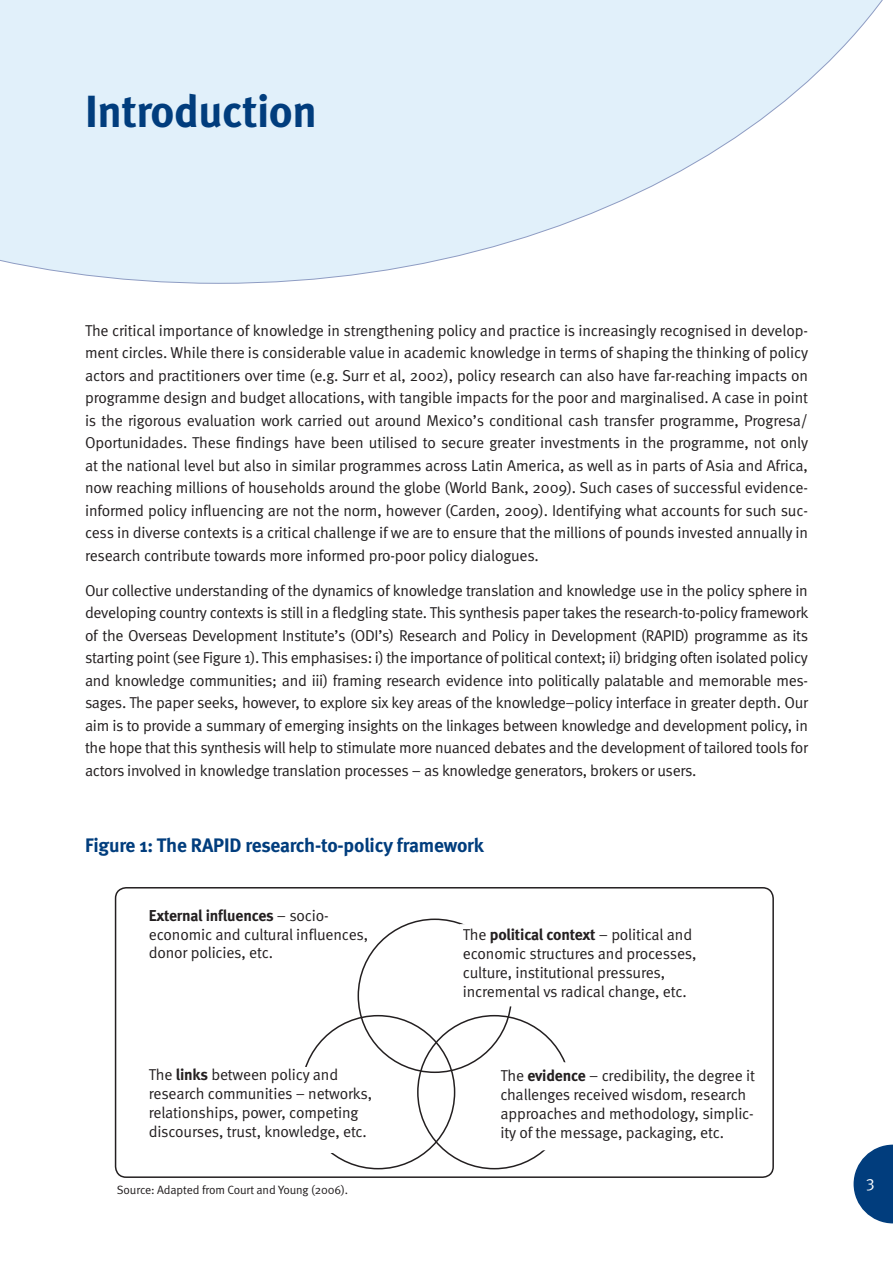
<style>
.page{position:relative;width:893px;height:1263px;background:#fff}
.page>*{position:absolute;margin:0;border:0;box-sizing:border-box;transform-origin:0 0}
.a5_Head{font:700 45px "Meta";letter-spacing:-.01em;color:#013d7d}
._5_Small_subhead{font:700 19.5px "Meta";letter-spacing:-.01em;color:#013d7d}
.t1{font:16.5px "Meta Normal Expert";color:#fff}
._1_Body_text{font:15.75px/22.5px "Meta Normal";letter-spacing:-.01em;color:#231f20}
.b2_Box_text_small{font:12px "Meta Normal";letter-spacing:-.01em;color:#231f20}
.s1{font-family:"Meta";font-weight:700}
</style>
<div class="page">
<svg style="left:854px;top:1144px;width:39px;height:79px"></svg>
<svg style="left:0;top:0;width:883px;height:284px"></svg>
<div style="left:115px;top:887px;width:659px;height:291px;border:2px solid #231f20;border-radius:11px"></div>
<p class="a5_Head" style="left:85px;top:83px;width:233px">Introduction</p>
<p class="_1_Body_text" style="left:85px;top:319px;width:725px;text-align:justify">The critical importance of knowledge in strengthening policy and practice is increasingly recognised in develop&shy;ment circles. While there is considerable value in academic knowledge in terms of shaping the thinking of policy actors and practitioners over time (e.g. Surr et al, 2002), policy research can also have far-reaching impacts on programme design and budget allocations, with tangible impacts for the poor and marginalised. A case in point is the rigorous evaluation work carried out around Mexico’s conditional cash transfer programme, Progresa/ Oportunidades. These findings have been utilised to secure greater investments in the programme, not only at the national level but also in similar programmes across Latin America, as well as in parts of Asia and Africa, now reaching millions of households around the globe (World Bank, 2009). Such cases of successful evidence&shy;informed policy influencing are not the norm, however (Carden, 2009). Identifying what accounts for such suc&shy;cess in diverse contexts is a critical challenge if we are to ensure that the millions of pounds invested annually in research contribute towards more informed pro-poor policy dialogues.</p>
<p class="_1_Body_text" style="left:85px;top:579px;width:725px;text-align:justify">Our collective understanding of the dynamics of knowledge translation and knowledge use in the policy sphere in developing country contexts is still in a fledgling state. This synthesis paper takes the research-to-policy framework of the Overseas Development Institute’s (ODI’s) Research and Policy in Development (RAPID) programme as its starting point (see Figure 1). This emphasises: i) the importance of political context; ii) bridging often isolated policy and knowledge communities; and iii) framing research evidence into politically palatable and memorable mes&shy;sages. The paper seeks, however, to explore six key areas of the knowledge–policy interface in greater depth. Our aim is to provide a summary of emerging insights on the linkages between knowledge and development policy, in the hope that this synthesis will help to stimulate more nuanced debates and the development of tailored tools for actors involved in knowledge translation processes – as knowledge generators, brokers or users.</p>
<p class="_5_Small_subhead" style="left:85px;top:833px;width:400px">Figure 1: The RAPID research-to-policy framework</p>
<p class="_1_Body_text" style="left:149px;top:905px;width:221px;line-height:18.9px"><span class="s1">External influences</span> – socio&shy;economic and cultural influences, donor policies, etc.</p>
<p class="_1_Body_text" style="left:149px;top:1065px;width:225px;line-height:18.9px">The <span class="s1">links</span> between policy and research communities – networks, relationships, power, competing discourses, trust, knowledge, etc.</p>
<p class="b2_Box_text_small" style="left:117px;top:1183px;width:233px">Source: Adapted from Court and Young (2006).</p>
<p class="_1_Body_text" style="left:463px;top:925px;width:235px;line-height:18.9px">The <span class="s1">political context</span> – political and economic structures and processes, culture, institutional pressures, incremental vs radical change, etc.</p>
<p class="_1_Body_text" style="left:500px;top:1066px;width:256px;line-height:18.9px">The <span class="s1">evidence</span> – credibility, the degree it challenges received wisdom, research approaches and methodology, simplic&shy;ity of the message, packaging, etc.</p>
<p class="t1" style="left:866px;top:1175px;width:10px">3</p>
</div>
